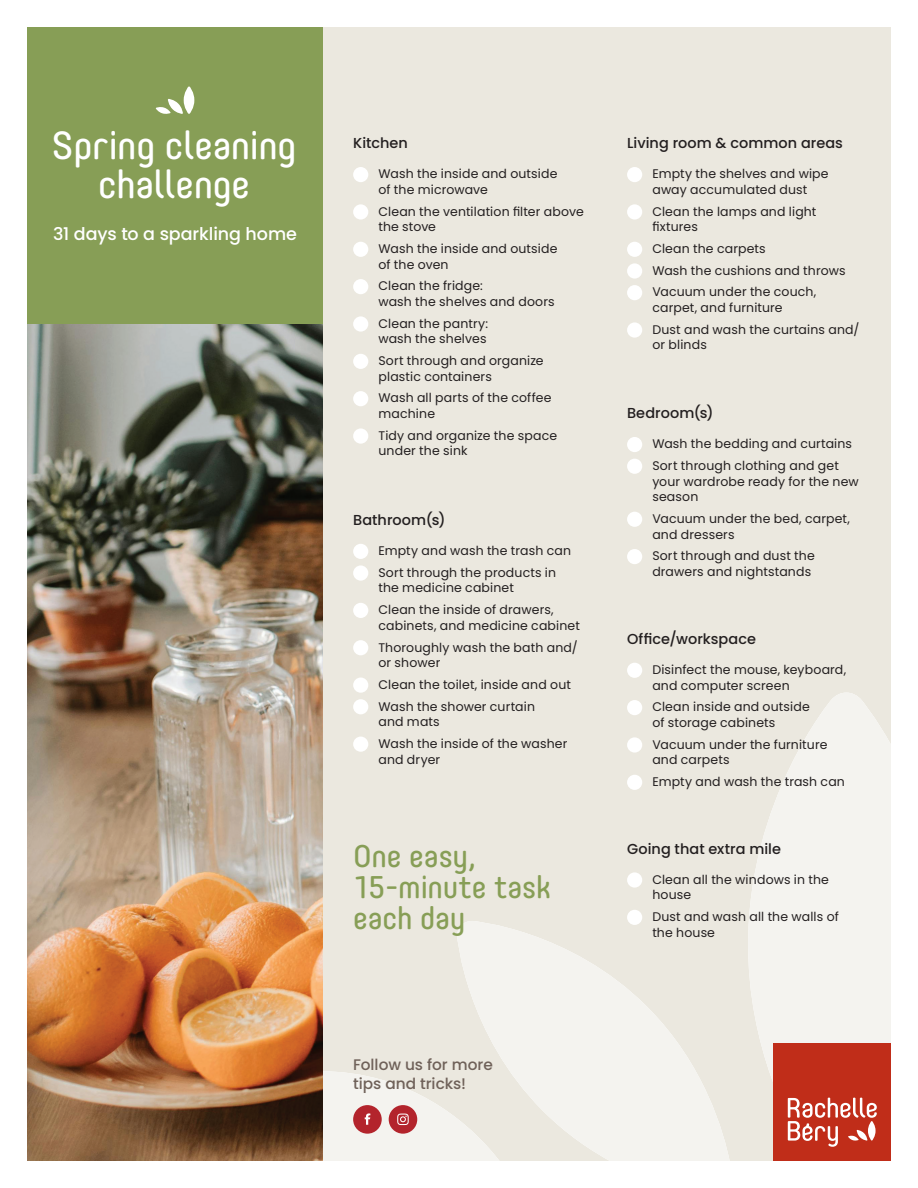
<style>
.page{position:relative;width:918px;height:1188px;background:#fff}
.page>*{position:absolute;margin:0;border:0;box-sizing:border-box;transform-origin:0 0}
.t1{font:39px/39px "Core Mellow";letter-spacing:-.01em;color:#fff;text-align:center}
.t2{font:31.2px/31.2px "Core Mellow";letter-spacing:-.005em;color:#879e56}
.t3{font:500 17.55px "Poppins";letter-spacing:-.005em;color:#fff}
.t4{font:500 15.3px/19px "Poppins";color:#6f6159}
.t5{font:500 14.4px "Poppins";letter-spacing:.005em;color:#231f20}
.t6{font:12.45px/15.6px "Poppins";letter-spacing:.01em;color:#231f20}
</style>
<div class="page">
<div style="left:322px;top:28px;width:568px;height:1132px;background:#ebe8df"></div>
<svg style="left:748px;top:693px;width:142px;height:467px;fill:#f4f3ef"></svg>
<svg style="left:456px;top:921px;width:274px;height:239px;fill:#f4f3ef"></svg>
<div style="left:627px;top:663px;width:15px;height:15px;background:#fff;border-radius:50%"></div>
<div style="left:627px;top:700px;width:15px;height:15px;background:#fff;border-radius:50%"></div>
<div style="left:627px;top:737px;width:15px;height:16px;background:#fff;border-radius:50%"></div>
<div style="left:627px;top:775px;width:15px;height:15px;background:#fff;border-radius:50%"></div>
<div style="left:627px;top:437px;width:15px;height:15px;background:#fff;border-radius:50%"></div>
<div style="left:627px;top:459px;width:15px;height:15px;background:#fff;border-radius:50%"></div>
<div style="left:627px;top:512px;width:15px;height:15px;background:#fff;border-radius:50%"></div>
<div style="left:627px;top:549px;width:15px;height:15px;background:#fff;border-radius:50%"></div>
<div style="left:627px;top:167px;width:15px;height:15px;background:#fff;border-radius:50%"></div>
<div style="left:627px;top:204px;width:15px;height:16px;background:#fff;border-radius:50%"></div>
<div style="left:627px;top:242px;width:15px;height:15px;background:#fff;border-radius:50%"></div>
<div style="left:627px;top:263px;width:15px;height:16px;background:#fff;border-radius:50%"></div>
<div style="left:627px;top:285px;width:15px;height:15px;background:#fff;border-radius:50%"></div>
<div style="left:627px;top:322px;width:15px;height:16px;background:#fff;border-radius:50%"></div>
<img style="left:28px;top:323px;width:294px;height:837px">
<div style="left:26px;top:27px;width:296px;height:296px;background:#879e56"></div>
<svg style="left:156px;top:86px;width:38px;height:28px"></svg>
<div style="left:774px;top:1044px;width:117px;height:117px;background:#c02d19"></div>
<svg style="left:788px;top:1098px;width:89px;height:49px"></svg>
<div style="left:353px;top:544px;width:15px;height:15px;background:#fff;border-radius:50%"></div>
<div style="left:353px;top:565px;width:15px;height:16px;background:#fff;border-radius:50%"></div>
<div style="left:353px;top:603px;width:15px;height:15px;background:#fff;border-radius:50%"></div>
<div style="left:353px;top:640px;width:15px;height:15px;background:#fff;border-radius:50%"></div>
<div style="left:353px;top:678px;width:15px;height:15px;background:#fff;border-radius:50%"></div>
<div style="left:353px;top:699px;width:15px;height:15px;background:#fff;border-radius:50%"></div>
<div style="left:353px;top:737px;width:15px;height:15px;background:#fff;border-radius:50%"></div>
<div style="left:353px;top:167px;width:15px;height:15px;background:#fff;border-radius:50%"></div>
<div style="left:353px;top:204px;width:15px;height:16px;background:#fff;border-radius:50%"></div>
<div style="left:353px;top:242px;width:15px;height:15px;background:#fff;border-radius:50%"></div>
<div style="left:353px;top:279px;width:15px;height:15px;background:#fff;border-radius:50%"></div>
<div style="left:353px;top:316px;width:15px;height:16px;background:#fff;border-radius:50%"></div>
<div style="left:353px;top:354px;width:15px;height:15px;background:#fff;border-radius:50%"></div>
<div style="left:353px;top:391px;width:15px;height:15px;background:#fff;border-radius:50%"></div>
<div style="left:353px;top:428px;width:15px;height:16px;background:#fff;border-radius:50%"></div>
<div style="left:627px;top:872px;width:15px;height:16px;background:#fff;border-radius:50%"></div>
<div style="left:627px;top:910px;width:15px;height:15px;background:#fff;border-radius:50%"></div>
<svg style="left:233px;top:1071px;width:275px;height:90px"></svg>
<h1 class="t1" style="left:52px;top:124px;width:247px">Spring cleaning challenge</h1>
<h3 class="t3" style="left:53px;top:223px;width:245px">31 days to a sparkling home</h3>
<p class="t5" style="left:353px;top:135px;width:56px">Kitchen</p>
<p class="t6" style="left:378px;top:166px;width:181px">Wash the inside and outside of the microwave</p>
<p class="t6" style="left:378px;top:204px;width:207px">Clean the ventilation filter above the stove</p>
<p class="t6" style="left:378px;top:241px;width:181px">Wash the inside and outside of the oven</p>
<p class="t6" style="left:378px;top:278px;width:178px">Clean the fridge:<br>wash the shelves and doors</p>
<p class="t6" style="left:378px;top:316px;width:111px">Clean the pantry: wash the shelves</p>
<p class="t6" style="left:378px;top:353px;width:167px">Sort through and organize plastic containers</p>
<p class="t6" style="left:378px;top:390px;width:175px">Wash all parts of the coffee machine</p>
<p class="t6" style="left:378px;top:428px;width:180px">Tidy and organize the space under the sink</p>
<p class="t5" style="left:353px;top:512px;width:94px">Bathroom(s)</p>
<p class="t6" style="left:378px;top:540px;width:194px;line-height:21.8px">Empty and wash the trash can<br>Sort through the products in</p>
<p class="t6" style="left:378px;top:577px;width:177px;line-height:21.8px">the medicine cabinet<br>Clean the inside of drawers,</p>
<p class="t6" style="left:378px;top:615px;width:203px;line-height:21.8px">cabinets, and medicine cabinet<br>Thoroughly wash the bath and/</p>
<p class="t6" style="left:378px;top:652px;width:194px;line-height:21.8px">or shower<br>Clean the toilet, inside and out<br>Wash the shower curtain</p>
<p class="t6" style="left:378px;top:711px;width:191px;line-height:21.8px">and mats<br>Wash the inside of the washer</p>
<p class="t6" style="left:378px;top:751px;width:63px">and dryer</p>
<h2 class="t2" style="left:353px;top:839px;width:199px">One easy,<br>15-minute task each day</h2>
<p class="t5" style="left:627px;top:135px;width:217px">Living room &amp; common areas</p>
<p class="t6" style="left:652px;top:166px;width:178px">Empty the shelves and wipe away accumulated dust</p>
<p class="t6" style="left:652px;top:204px;width:166px">Clean the lamps and light fixtures</p>
<p class="t6" style="left:652px;top:238px;width:195px;line-height:21.8px">Clean the carpets<br>Wash the cushions and throws<br>Vacuum under the couch,</p>
<p class="t6" style="left:652px;top:297px;width:208px;line-height:21.8px">carpet, and furniture<br>Dust and wash the curtains and/</p>
<p class="t6" style="left:652px;top:337px;width:56px">or blinds</p>
<p class="t5" style="left:627px;top:405px;width:88px">Bedroom(s)</p>
<p class="t6" style="left:652px;top:433px;width:201px;line-height:21.8px">Wash the bedding and curtains<br>Sort through clothing and get</p>
<p class="t6" style="left:652px;top:474px;width:208px">your wardrobe ready for the new season</p>
<p class="t6" style="left:652px;top:511px;width:199px">Vacuum under the bed, carpet, and dressers</p>
<p class="t6" style="left:652px;top:548px;width:164px">Sort through and dust the drawers and nightstands</p>
<p class="t5" style="left:627px;top:631px;width:131px">Office/workspace</p>
<p class="t6" style="left:652px;top:662px;width:195px">Disinfect the mouse, keyboard, and computer screen</p>
<p class="t6" style="left:652px;top:699px;width:159px">Clean inside and outside of storage cabinets</p>
<p class="t6" style="left:652px;top:737px;width:177px">Vacuum under the furniture and carpets</p>
<p class="t6" style="left:652px;top:774px;width:194px">Empty and wash the trash can</p>
<p class="t5" style="left:627px;top:840px;width:156px">Going that extra mile</p>
<p class="t6" style="left:652px;top:872px;width:178px">Clean all the windows in the house</p>
<p class="t6" style="left:652px;top:909px;width:188px">Dust and wash all the walls of the house</p>
<p class="t4" style="left:353px;top:1055px;width:141px">Follow us for more tips and tricks!</p>
</div>
